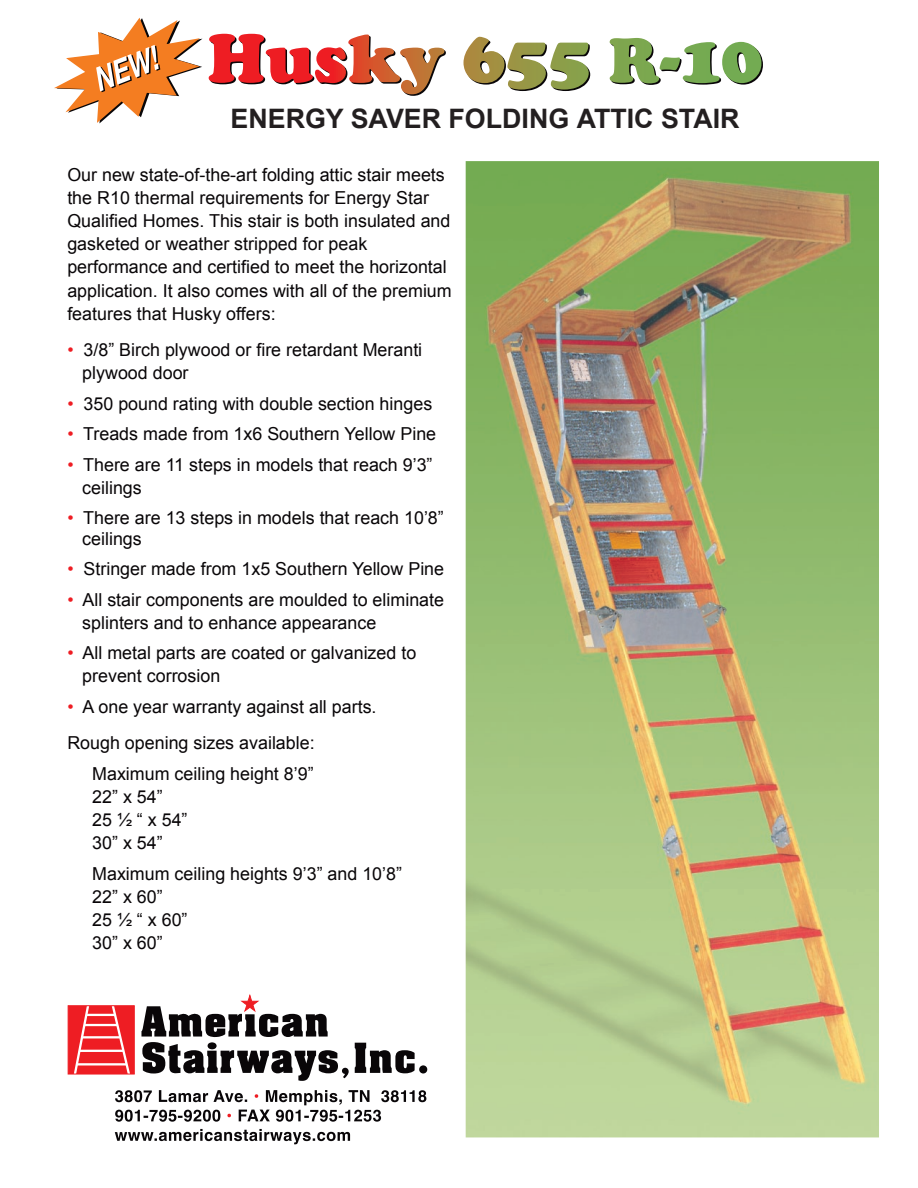
<style>
.page{position:relative;width:918px;height:1188px;background:#fff}
.page>*{position:absolute;margin:0;border:0;box-sizing:border-box;transform-origin:0 0}
.t1{font:900 71.55px "Cooper";color:#090608}
.t2{font:700 26.85px "Arial";color:#231f20}
.t3{font:17.85px/23.1px "Arial";color:#090608}
.s1{font-size:65.55px}
.s2{color:#ee1d23}
</style>
<div class="page">
<img style="left:466px;top:161px;width:413px;height:976px">
<svg style="left:115px;top:1129px;width:235px;height:15px"></svg>
<svg style="left:115px;top:1090px;width:311px;height:32px"></svg>
<div style="left:68px;top:1006px;width:66px;height:68px;background:#ee1d23"></div>
<svg style="left:74px;top:1007px;width:56px;height:65px"></svg>
<div style="left:68px;top:1005px;width:67px;height:69px;border:1px solid #ee1d23"></div>
<svg style="left:141px;top:995px;width:286px;height:86px"></svg>
<svg style="left:54px;top:18px;width:148px;height:105px"></svg>
<svg style="left:208px;top:33px;width:554px;height:61px"></svg>
<h1 class="t1" style="left:209px;top:18px;width:557px">Husky 655 <span class="s1">R</span>-10</h1>
<h2 class="t2" style="left:231px;top:101px;width:510px">ENERGY SAVER FOLDING ATTIC STAIR</h2>
<p class="t3" style="left:67px;top:163px;width:386px">Our new state-of-the-art folding attic stair meets the R10 thermal requirements for Energy Star Qualified Homes. This stair is both insulated and gasketed or weather stripped for peak performance and certified to meet the horizontal application. It also comes with all of the premium features that Husky offers:</p>
<p class="t3" style="left:82px;top:339px;width:342px;text-indent:-15px"><span class="s2">•</span> 3/8” Birch plywood or fire retardant Meranti plywood door</p>
<p class="t3" style="left:67px;top:392px;width:366px"><span class="s2">•</span> 350 pound rating with double section hinges</p>
<p class="t3" style="left:67px;top:423px;width:370px"><span class="s2">•</span> Treads made from 1x6 Southern Yellow Pine</p>
<p class="t3" style="left:82px;top:453px;width:352px;text-indent:-15px"><span class="s2">•</span> There are 11 steps in models that reach 9’3” ceilings</p>
<p class="t3" style="left:82px;top:508px;width:363px;line-height:20.1px;text-indent:-15px"><span class="s2">•</span> There are 13 steps in models that reach 10’8” ceilings</p>
<p class="t3" style="left:67px;top:557px;width:378px"><span class="s2">•</span> Stringer made from 1x5 Southern Yellow Pine</p>
<p class="t3" style="left:82px;top:588px;width:363px;text-indent:-15px"><span class="s2">•</span> All stair components are moulded to eliminate splinters and to enhance appearance</p>
<p class="t3" style="left:82px;top:642px;width:336px;text-indent:-15px"><span class="s2">•</span> All metal parts are coated or galvanized to prevent corrosion</p>
<p class="t3" style="left:67px;top:689px;width:311px;line-height:36.5px"><span class="s2">•</span> A one year warranty against all parts.<br>Rough opening sizes available:</p>
<p class="t3" style="left:92px;top:762px;width:223px">Maximum ceiling height 8’9”<br>22” x 54”<br>25 ½ “ x 54”<br>30” x 54”</p>
<p class="t3" style="left:92px;top:862px;width:311px">Maximum ceiling heights 9’3” and 10’8”<br>22” x 60”<br>25 ½ “ x 60”<br>30” x 60”</p>
</div>
